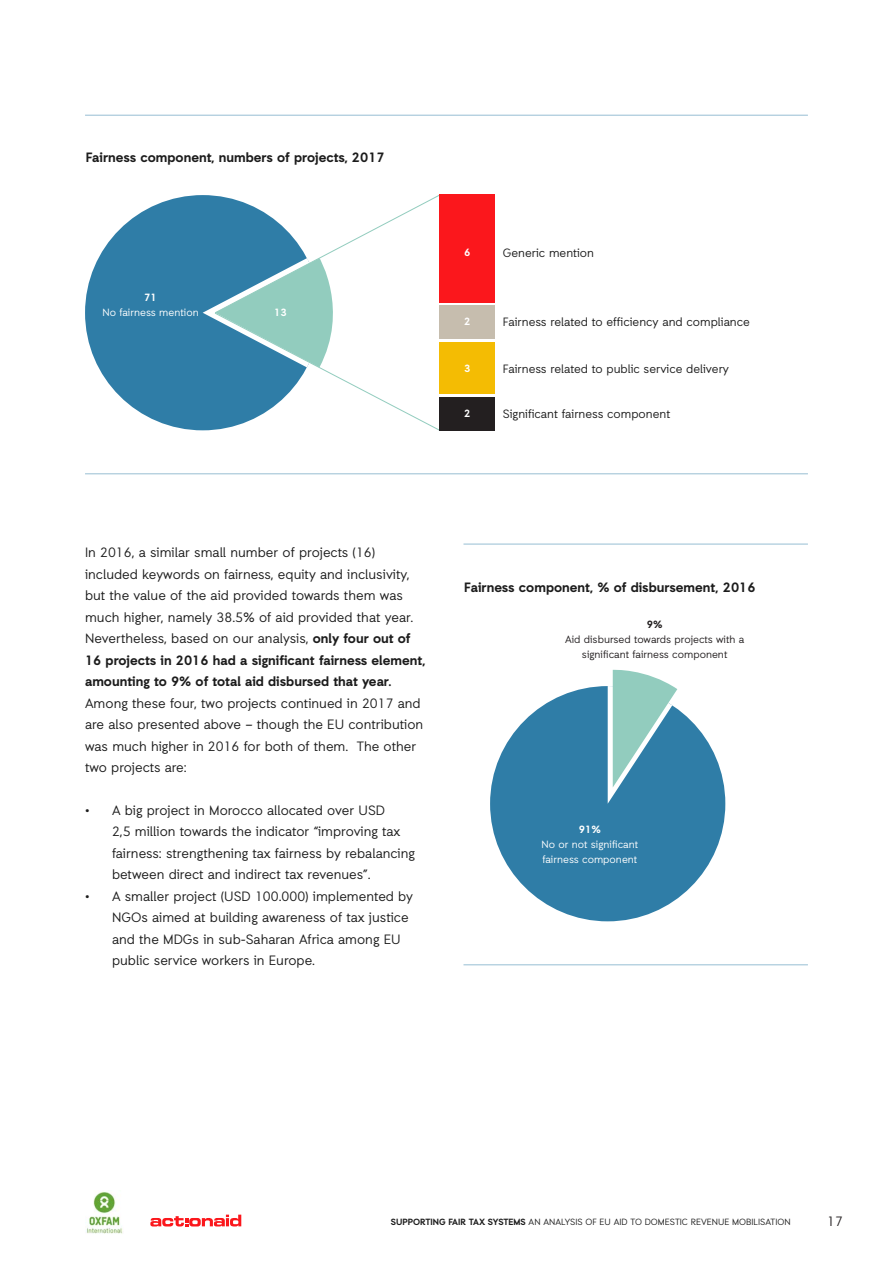
<style>
.page{position:relative;width:893px;height:1263px;background:#fff}
.page>*{position:absolute;margin:0;border:0;box-sizing:border-box;transform-origin:0 0}
.t1{font:13.5px/21.5px "Auxilia";color:#1c1c1c}
.t2{font:700 13.5px "Auxilia";color:#1c1c1c}
.t3{font:13.5px "Auxilia";color:#231f20}
.t4{font:12px "Auxilia";color:#1c1c1c}
.t5{font:10.5px/15px "Auxilia";color:#231f20;text-align:center}
.t6{font:10.5px/15px "Auxilia";color:#fff}
.t7{font:700 10.5px "Auxilia";color:#fff}
.t8{font:700 10.5px "Auxilia";color:#231f20}
.t9{font:9px "Auxilia";color:#1c1c1c}
.s1{font-weight:700}
</style>
<div class="page">
<svg style="left:150px;top:1214px;width:91px;height:12px"></svg>
<img style="left:86px;top:1191px;width:37px;height:43px">
<div style="left:490px;top:686px;width:235px;height:235px;background:#2f7da7;border-radius:50%"></div>
<hr style="left:463px;top:544px;width:345px;height:1px;background:#97bed3">
<hr style="left:463px;top:964px;width:345px;height:1px;background:#97bed3">
<svg style="left:608px;top:669px;width:69px;height:134px"></svg>
<div style="left:85px;top:195px;width:235px;height:235px;background:#2f7da7;border-radius:50%"></div>
<hr style="left:85px;top:115px;width:723px;height:1px;background:#97bed3">
<hr style="left:85px;top:473px;width:723px;height:1px;background:#97bed3">
<svg style="left:203px;top:194px;width:238px;height:237px"></svg>
<div style="left:440px;top:195px;width:55px;height:108px;background:#fb171c"></div>
<div style="left:440px;top:306px;width:55px;height:33px;background:#c6bdae"></div>
<div style="left:440px;top:342px;width:55px;height:52px;background:#f4bc03"></div>
<div style="left:440px;top:397px;width:55px;height:34px;background:#231f20"></div>
<p class="t2" style="left:86px;top:149px;width:300px">Fairness component, numbers of projects, 2017</p>
<p class="t7" style="left:144px;top:291px;width:14px">71</p>
<p class="t6" style="left:103px;top:304px;width:98px">No fairness mention</p>
<p class="t7" style="left:274px;top:305px;width:14px">13</p>
<p class="t7" style="left:464px;top:246px;width:8px">6</p>
<p class="t7" style="left:464px;top:315px;width:8px">2</p>
<p class="t7" style="left:464px;top:362px;width:8px">3</p>
<p class="t7" style="left:464px;top:406px;width:8px">2</p>
<p class="t4" style="left:503px;top:246px;width:93px">Generic mention</p>
<p class="t4" style="left:503px;top:315px;width:249px">Fairness related to efficiency and compliance</p>
<p class="t4" style="left:503px;top:361px;width:228px">Fairness related to public service delivery</p>
<p class="t4" style="left:503px;top:406px;width:169px">Significant fairness component</p>
<p class="t1" style="left:85px;top:541px;width:342px">In 2016, a similar small number of projects (16) included keywords on fairness, equity and inclusivity, but the value of the aid provided towards them was much higher, namely 38.5% of aid provided that year.<br>Nevertheless, based on our analysis, <span class="s1">only four out of 16 projects in 2016 had a significant fairness element, amounting to 9% of total aid disbursed that year.<br></span>Among these four, two projects continued in 2017 and are also presented above – though the EU contribution was much higher in 2016 for both of them. The other two projects are:</p>
<p class="t1" style="left:112px;top:799px;width:305px;text-indent:-27px">• A big project in Morocco allocated over USD<br>2,5 million towards the indicator “improving tax fairness: strengthening tax fairness by rebalancing between direct and indirect tax revenues”.</p>
<p class="t1" style="left:112px;top:885px;width:303px;text-indent:-27px">• A smaller project (USD 100.000) implemented by NGOs aimed at building awareness of tax justice and the MDGs in sub-Saharan Africa among EU public service workers in Europe.</p>
<p class="t2" style="left:464px;top:579px;width:293px">Fairness component, % of disbursement, 2016</p>
<p class="t8" style="left:647px;top:618px;width:17px">9%</p>
<p class="t5" style="left:565px;top:632px;width:181px">Aid disbursed towards projects with a significant fairness component</p>
<p class="t7" style="left:579px;top:823px;width:24px">91%</p>
<p class="t6" style="left:542px;top:836px;width:98px">No or not significant fairness component</p>
<p class="t9" style="left:391px;top:1217px;width:401px"><span class="s1">SUPPORTING FAIR TAX SYSTEMS</span> AN ANALYSIS OF EU AID TO DOMESTIC REVENUE MOBILISATION</p>
<p class="t3" style="left:827px;top:1213px;width:17px">17</p>
</div>
